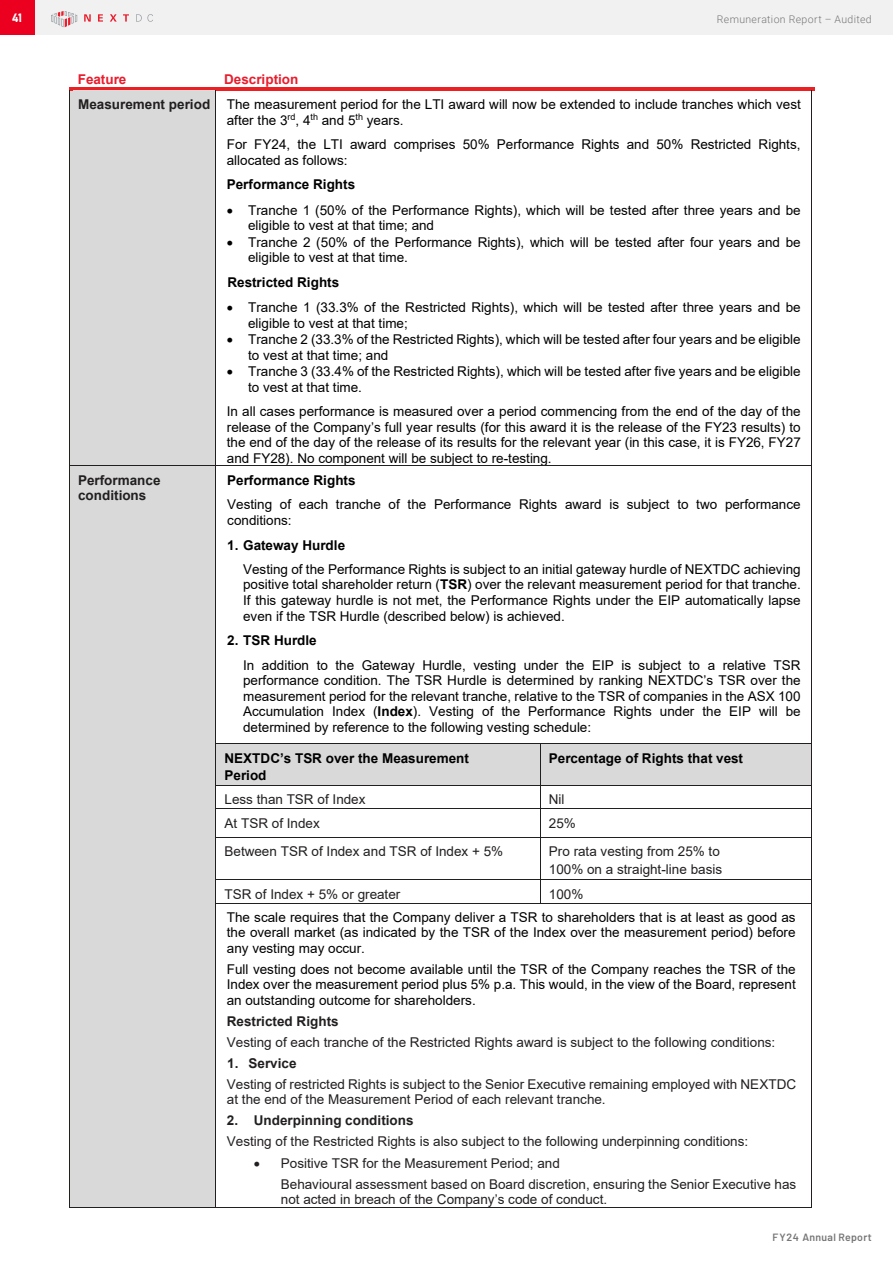
<style>
.page{position:relative;width:893px;height:1263px;background:#fff}
.page>*{position:absolute;margin:0;border:0;box-sizing:border-box;transform-origin:0 0}
.t1{font:13.5px/15.6px "Arial";color:#000}
.t2{font:13.5px/17.2px "Arial";color:#221f1f}
.t3{font:700 13.5px/16.5px "Arial";color:#000}
.t4{font:700 13.5px/15.5px "Arial";color:#221f1f}
.t5{font:700 13.5px "Arial";color:#ea1c2c}
.t6{font:12px "Bahnschrift";color:#fff}
.t7{font:300 10.5px "Roboto";letter-spacing:.035em;color:#767676}
.t8{font:600 10.5px "Barlow";letter-spacing:.035em;color:#767676}
.s1{font-weight:700;color:#ea1c2c}
.s2{font-weight:700;color:#221f1f}
.s3{font-weight:700}
</style>
<div class="page">
<div style="left:70px;top:90px;width:145px;height:375px;background:#d9d9d9"></div>
<svg style="left:69px;top:87px;width:4px;height:4px"></svg>
<hr style="left:73px;top:87px;width:142px;height:3px;background:#ec1f23">
<svg style="left:215px;top:87px;width:4px;height:4px"></svg>
<hr style="left:219px;top:87px;width:592px;height:3px;background:#ec1f23">
<hr style="left:69px;top:90px;width:1px;height:375px;background:#221f1f">
<hr style="left:215px;top:90px;width:1px;height:375px;background:#221f1f">
<hr style="left:811px;top:90px;width:1px;height:375px;background:#221f1f">
<div style="left:70px;top:466px;width:145px;height:741px;background:#d9d9d9"></div>
<hr style="left:70px;top:465px;width:145px;height:1px;background:#221f1f">
<hr style="left:216px;top:465px;width:595px;height:1px;background:#221f1f">
<hr style="left:69px;top:466px;width:1px;height:277px;background:#221f1f">
<hr style="left:215px;top:466px;width:1px;height:277px;background:#221f1f">
<hr style="left:811px;top:466px;width:1px;height:277px;background:#221f1f">
<div style="left:216px;top:744px;width:324px;height:41px;background:#d9d9d9"></div>
<div style="left:541px;top:744px;width:270px;height:41px;background:#d9d9d9"></div>
<hr style="left:216px;top:743px;width:324px;height:1px;background:#221f1f">
<hr style="left:541px;top:743px;width:270px;height:1px;background:#221f1f">
<hr style="left:69px;top:744px;width:1px;height:41px;background:#221f1f">
<hr style="left:215px;top:744px;width:1px;height:41px;background:#221f1f">
<hr style="left:540px;top:744px;width:1px;height:41px;background:#221f1f">
<hr style="left:811px;top:744px;width:1px;height:41px;background:#221f1f">
<hr style="left:216px;top:785px;width:324px;height:1px;background:#221f1f">
<hr style="left:541px;top:785px;width:270px;height:1px;background:#221f1f">
<hr style="left:216px;top:808px;width:324px;height:1px;background:#221f1f">
<hr style="left:541px;top:808px;width:270px;height:1px;background:#221f1f">
<svg style="left:69px;top:785px;width:1px;height:53px"></svg>
<svg style="left:215px;top:785px;width:1px;height:53px"></svg>
<hr style="left:216px;top:837px;width:324px;height:1px;background:#221f1f">
<svg style="left:540px;top:785px;width:1px;height:53px"></svg>
<hr style="left:541px;top:837px;width:270px;height:1px;background:#221f1f">
<svg style="left:811px;top:785px;width:1px;height:53px"></svg>
<hr style="left:69px;top:838px;width:1px;height:41px;background:#221f1f">
<hr style="left:215px;top:838px;width:1px;height:41px;background:#221f1f">
<hr style="left:540px;top:838px;width:1px;height:41px;background:#221f1f">
<hr style="left:811px;top:838px;width:1px;height:41px;background:#221f1f">
<hr style="left:216px;top:879px;width:324px;height:1px;background:#221f1f">
<hr style="left:541px;top:879px;width:270px;height:1px;background:#221f1f">
<svg style="left:69px;top:879px;width:1px;height:25px"></svg>
<svg style="left:215px;top:879px;width:1px;height:25px"></svg>
<hr style="left:216px;top:903px;width:324px;height:1px;background:#221f1f">
<svg style="left:540px;top:879px;width:1px;height:25px"></svg>
<hr style="left:541px;top:903px;width:270px;height:1px;background:#221f1f">
<svg style="left:811px;top:879px;width:1px;height:25px"></svg>
<hr style="left:69px;top:904px;width:1px;height:303px;background:#221f1f">
<hr style="left:70px;top:1207px;width:145px;height:1px;background:#221f1f">
<hr style="left:215px;top:904px;width:1px;height:303px;background:#221f1f">
<hr style="left:216px;top:1207px;width:595px;height:1px;background:#221f1f">
<hr style="left:811px;top:904px;width:1px;height:303px;background:#221f1f">
<div style="left:0;top:0;width:893px;height:34px;background:#f1f1f1"></div>
<div style="left:0;top:0;width:34px;height:34px;background:#eb001f"></div>
<svg style="left:84px;top:14px;width:7px;height:8px"></svg>
<svg style="left:98px;top:14px;width:5px;height:8px"></svg>
<svg style="left:110px;top:14px;width:7px;height:8px"></svg>
<svg style="left:123px;top:14px;width:6px;height:8px"></svg>
<svg style="left:136px;top:14px;width:17px;height:8px"></svg>
<svg style="left:51px;top:11px;width:26px;height:16px"></svg>
<p class="t6" style="left:12px;top:8px;width:12px">41</p>
<p class="t7" style="left:717px;top:12px;width:156px">Remuneration Report – Audited</p>
<p class="t1" style="left:78px;top:67px;width:724px;line-height:24.9px;text-indent:146px"><span class="s1">Description<br></span><span class="s2">Measurement period</span> The measurement period for the LTI award will now be extended to include tranches which vest</p>
<p class="t1" style="left:227px;top:108px;width:575px;line-height:24.5px">after the 3<sup>rd</sup>, 4<sup>th</sup> and 5<sup>th</sup> years.<br>For FY24, the LTI award comprises 50% Performance Rights and 50% Restricted Rights,</p>
<p class="t1" style="left:227px;top:152px;width:122px">allocated as follows:</p>
<p class="t3" style="left:227px;top:176px;width:130px">Performance Rights</p>
<p class="t1" style="left:248px;top:202px;width:554px;text-indent:-21px">• Tranche 1 (50% of the Performance Rights), which will be tested after three years and be eligible to vest at that time; and</p>
<p class="t1" style="left:248px;top:234px;width:554px;text-indent:-21px">• Tranche 2 (50% of the Performance Rights), which will be tested after four years and be eligible to vest at that time.</p>
<p class="t3" style="left:227px;top:274px;width:113px">Restricted Rights</p>
<p class="t1" style="left:248px;top:299px;width:554px;text-indent:-21px">• Tranche 1 (33.3% of the Restricted Rights), which will be tested after three years and be eligible to vest at that time;</p>
<p class="t1" style="left:248px;top:331px;width:554px;text-indent:-21px">• Tranche 2 (33.3% of the Restricted Rights), which will be tested after four years and be eligible to vest at that time; and</p>
<p class="t1" style="left:248px;top:363px;width:554px;text-indent:-21px">• Tranche 3 (33.4% of the Restricted Rights), which will be tested after five years and be eligible to vest at that time.</p>
<p class="t1" style="left:227px;top:403px;width:575px;text-align:justify">In all cases performance is measured over a period commencing from the end of the day of the release of the Company’s full year results (for this award it is the release of the FY23 results) to the end of the day of the release of its results for the relevant year (in this case, it is FY26, FY27 and FY28). No component will be subject to re-testing.</p>
<p class="t4" style="left:78px;top:472px;width:84px">Performance conditions</p>
<p class="t3" style="left:227px;top:472px;width:130px">Performance Rights</p>
<p class="t1" style="left:227px;top:497px;width:575px">Vesting of each tranche of the Performance Rights award is subject to two performance conditions:</p>
<p class="t3" style="left:227px;top:537px;width:119px">1. Gateway Hurdle</p>
<p class="t1" style="left:243px;top:561px;width:559px;text-align:justify">Vesting of the Performance Rights is subject to an initial gateway hurdle of NEXTDC achieving positive total shareholder return (<span class="s3">TSR</span>) over the relevant measurement period for that tranche.<br>If this gateway hurdle is not met, the Performance Rights under the EIP automatically lapse even if the TSR Hurdle (described below) is achieved.</p>
<p class="t3" style="left:227px;top:632px;width:91px">2. TSR Hurdle</p>
<p class="t1" style="left:243px;top:657px;width:559px;text-align:justify">In addition to the Gateway Hurdle, vesting under the EIP is subject to a relative TSR performance condition. The TSR Hurdle is determined by ranking NEXTDC’s TSR over the measurement period for the relevant tranche, relative to the TSR of companies in the ASX 100<br>Accumulation Index (<span class="s3">Index</span>). Vesting of the Performance Rights under the EIP will be determined by reference to the following vesting schedule:</p>
<p class="t3" style="left:225px;top:750px;width:246px">NEXTDC’s TSR over the Measurement<br>Period</p>
<p class="t3" style="left:549px;top:750px;width:196px">Percentage of Rights that vest</p>
<p class="t2" style="left:225px;top:790px;width:142px">Less than TSR of Index</p>
<p class="t2" style="left:549px;top:790px;width:17px">Nil</p>
<p class="t2" style="left:225px;top:814px;width:97px">At TSR of Index</p>
<p class="t2" style="left:549px;top:814px;width:28px">25%</p>
<p class="t2" style="left:225px;top:842px;width:280px">Between TSR of Index and TSR of Index + 5%</p>
<p class="t2" style="left:549px;top:843px;width:175px">Pro rata vesting from 25% to<br>100% on a straight-line basis</p>
<p class="t2" style="left:225px;top:885px;width:177px">TSR of Index + 5% or greater</p>
<p class="t2" style="left:549px;top:885px;width:36px">100%</p>
<p class="t1" style="left:227px;top:909px;width:570px;text-align:justify">The scale requires that the Company deliver a TSR to shareholders that is at least as good as the overall market (as indicated by the TSR of the Index over the measurement period) before any vesting may occur.</p>
<p class="t1" style="left:227px;top:961px;width:570px;text-align:justify">Full vesting does not become available until the TSR of the Company reaches the TSR of the Index over the measurement period plus 5% p.a. This would, in the view of the Board, represent an outstanding outcome for shareholders.</p>
<p class="t4" style="left:227px;top:1013px;width:113px">Restricted Rights</p>
<p class="t2" style="left:227px;top:1033px;width:550px">Vesting of each tranche of the Restricted Rights award is subject to the following conditions:</p>
<p class="t4" style="left:227px;top:1055px;width:71px">1. Service</p>
<p class="t2" style="left:227px;top:1076px;width:571px;line-height:15.6px">Vesting of restricted Rights is subject to the Senior Executive remaining employed with NEXTDC at the end of the Measurement Period of each relevant tranche.</p>
<p class="t4" style="left:227px;top:1113px;width:188px">2. Underpinning conditions</p>
<p class="t2" style="left:227px;top:1132px;width:523px">Vesting of the Restricted Rights is also subject to the following underpinning conditions:</p>
<p class="t2" style="left:281px;top:1152px;width:517px;line-height:20.9px;text-indent:-27px">• Positive TSR for the Measurement Period; and<br>Behavioural assessment based on Board discretion, ensuring the Senior Executive has</p>
<p class="t2" style="left:281px;top:1191px;width:328px">not acted in breach of the Company’s code of conduct.</p>
<p class="t5" style="left:78px;top:70px;width:50px">Feature</p>
<p class="t8" style="left:773px;top:1229px;width:101px">FY24 Annual Report</p>
</div>
